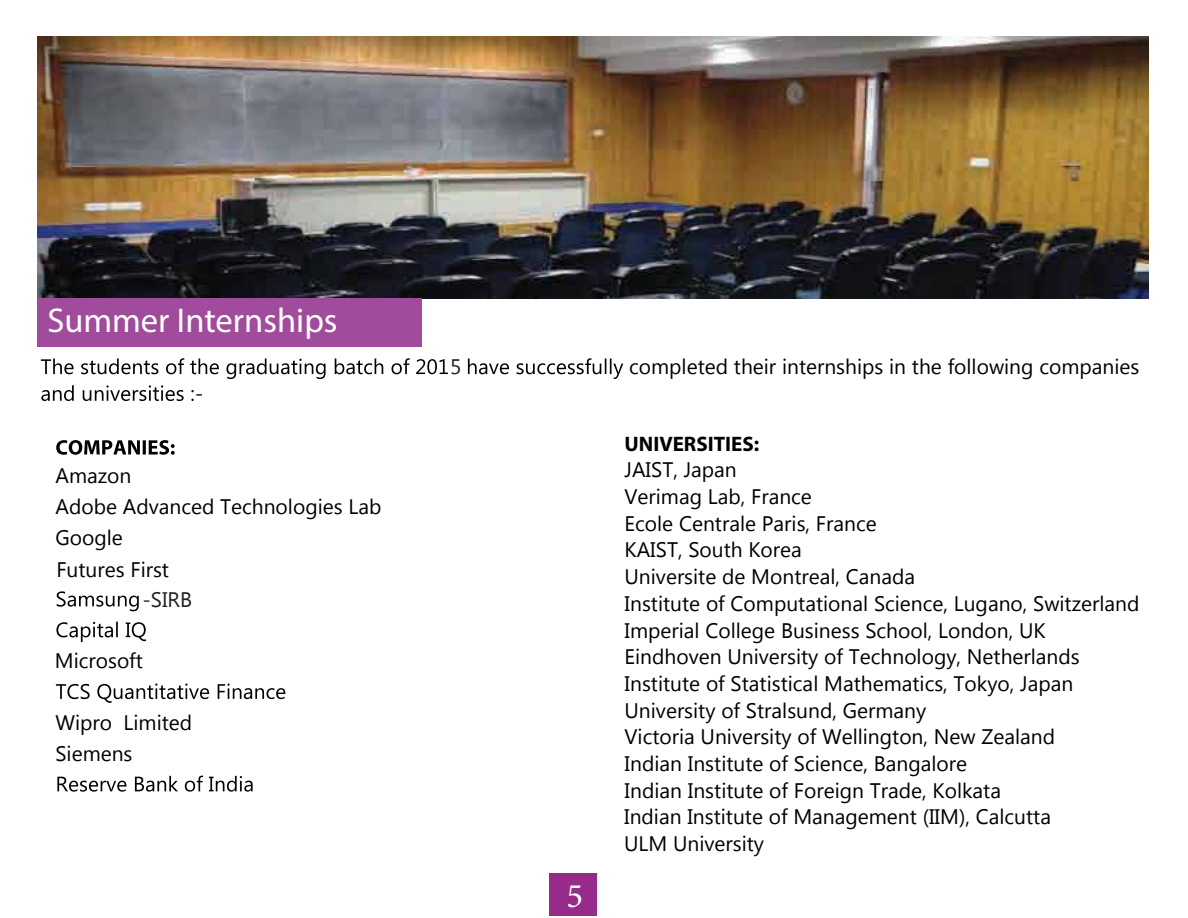
<style>
.page{position:relative;width:1188px;height:918px;background:#fff}
.page>*{position:absolute;margin:0;border:0;box-sizing:border-box;transform-origin:0 0}
.t1{font:34.5px "Myriad Pro";color:#fff}
.t2{font:34.5px "Minion Pro";color:#fff}
.t3{font:21px/26.7px "Microsoft Tai Le";color:#010101}
.t4{font:700 21px "Myriad Pro";color:#010101}
.t5{font:21px "Microsoft New Tai Lue";color:#231f20}
</style>
<div class="page">
<img style="left:38px;top:36px;width:1111px;height:262px">
<div style="left:38px;top:298px;width:383px;height:48px;background:#a14b9d"></div>
<div style="left:550px;top:873px;width:46px;height:43px;background:#972b8c"></div>
<svg style="left:56px;top:440px;width:119px;height:15px"></svg>
<svg style="left:57px;top:591px;width:82px;height:20px"></svg>
<svg style="left:56px;top:622px;width:90px;height:20px"></svg>
<svg style="left:56px;top:684px;width:229px;height:19px"></svg>
<svg style="left:57px;top:776px;width:196px;height:16px"></svg>
<svg style="left:41px;top:358px;width:582px;height:21px"></svg>
<svg style="left:41px;top:385px;width:161px;height:16px"></svg>
<h1 class="t1" style="left:47px;top:300px;width:292px">Summer Internships</h1>
<p class="t3" style="left:55px;top:461px;width:327px;line-height:30.9px">Amazon<br>Adobe Advanced Technologies Lab<br>Google</p>
<p class="t3" style="left:56px;top:558px;width:114px">Futures First</p>
<p class="t5" style="left:142px;top:587px;width:51px">-SIRB</p>
<p class="t3" style="left:55px;top:649px;width:90px">Microsoft</p>
<p class="t3" style="left:55px;top:708px;width:138px;line-height:30.9px">Wipro Limited<br>Siemens</p>
<p class="t5" style="left:450px;top:355px;width:13px">5</p>
<h1 class="t2" style="left:564px;top:873px;width:18px">4</h1>
<h1 class="t2" style="left:567px;top:873px;width:18px">5</h1>
<p class="t3" style="left:629px;top:355px;width:512px">completed their internships in the following companies</p>
<p class="t4" style="left:625px;top:430px;width:136px">UNIVERSITIES:</p>
<p class="t3" style="left:625px;top:458px;width:517px">JAIST, Japan<br>Verimag Lab, France<br>Ecole Centrale Paris, France<br>KAIST, South Korea<br>Universite de Montreal, Canada<br>Institute of Computational Science, Lugano, Switzerland Imperial College Business School, London, UK Eindhoven University of Technology, Netherlands Institute of Statistical Mathematics, Tokyo, Japan University of Stralsund, Germany<br>Victoria University of Wellington, New Zealand<br>Indian Institute of Science, Bangalore<br>Indian Institute of Foreign Trade, Kolkata</p>
<p class="t3" style="left:624px;top:804px;width:428px">Indian Institute of Management (IIM), Calcutta<br>ULM University</p>
</div>
